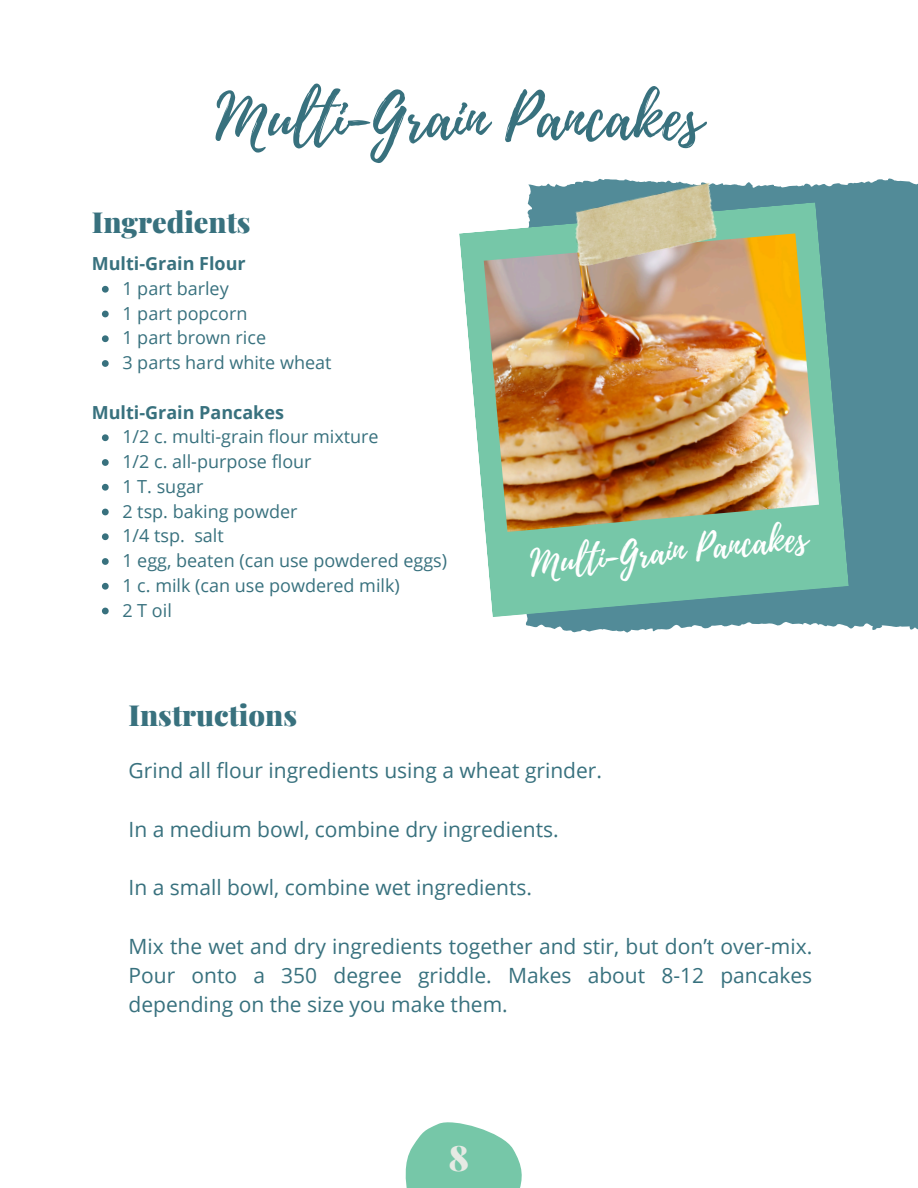
<style>
.page{position:relative;width:918px;height:1188px;background:#fff}
.page>*{position:absolute;margin:0;border:0;box-sizing:border-box;transform-origin:0 0}
.t1{font:63px "Playlist Script";color:#38717e}
.t2{font:36px "Playlist Script";color:#fff}
.t3{font:900 35.1px "Playfair Display";color:#e6eae4}
.t4{font:900 29.1px "Playfair Display";color:#38717e}
.t5{font:21px/29.2px "Open Sans";color:#38717e;text-align:justify}
.t6{font:18px "Open Sans";color:#38717e}
.t7{font:700 18px "Open Sans";color:#38717e}
</style>
<div class="page">
<svg style="left:526px;top:178px;width:392px;height:455px;background:#6296a1"></svg>
<svg style="left:459px;top:202px;width:390px;height:415px;background:#82c1b1"></svg>
<img style="left:484px;top:233px;width:335px;height:299px">
<img style="left:566px;top:178px;width:157px;height:92px">
<svg style="left:405px;top:1122px;width:117px;height:66px"></svg>
<svg style="left:102px;top:286px;width:7px;height:7px"></svg>
<svg style="left:102px;top:311px;width:7px;height:6px"></svg>
<svg style="left:102px;top:335px;width:7px;height:7px"></svg>
<svg style="left:102px;top:360px;width:7px;height:7px"></svg>
<svg style="left:102px;top:434px;width:7px;height:7px"></svg>
<svg style="left:102px;top:459px;width:7px;height:7px"></svg>
<svg style="left:102px;top:484px;width:7px;height:7px"></svg>
<svg style="left:102px;top:509px;width:7px;height:6px"></svg>
<svg style="left:102px;top:533px;width:7px;height:7px"></svg>
<svg style="left:102px;top:558px;width:7px;height:7px"></svg>
<svg style="left:102px;top:583px;width:7px;height:7px"></svg>
<svg style="left:102px;top:608px;width:7px;height:6px"></svg>
<h4 class="t1" style="left:216px;top:73px;width:488px">Multi-Grain Pancakes</h4>
<h4 class="t4" style="left:92px;top:202px;width:160px">Ingredients</h4>
<p class="t7" style="left:92px;top:251px;width:155px">Multi-Grain Flour</p>
<h5 class="t6" style="left:122px;top:276px;width:108px">1 part barley</h5>
<p class="t6" style="left:122px;top:300px;width:127px">1 part popcorn</p>
<p class="t6" style="left:122px;top:325px;width:145px">1 part brown rice</p>
<p class="t6" style="left:122px;top:350px;width:211px">3 parts hard white wheat</p>
<p class="t7" style="left:92px;top:399px;width:194px">Multi-Grain Pancakes</p>
<p class="t6" style="left:122px;top:424px;width:258px">1/2 c. multi-grain flour mixture</p>
<p class="t6" style="left:122px;top:449px;width:191px">1/2 c. all-purpose flour</p>
<p class="t6" style="left:122px;top:474px;width:83px">1 T. sugar</p>
<p class="t6" style="left:122px;top:498px;width:177px">2 tsp. baking powder</p>
<p class="t6" style="left:122px;top:523px;width:103px">1/4 tsp. salt</p>
<p class="t6" style="left:122px;top:548px;width:326px">1 egg, beaten (can use powdered eggs)</p>
<h2 class="t6" style="left:122px;top:573px;width:279px">1 c. milk (can use powdered milk)</h2>
<h3 class="t6" style="left:122px;top:597px;width:51px">2 T oil</h3>
<p class="t4" style="left:129px;top:694px;width:170px">Instructions</p>
<h4 class="t2" style="left:528px;top:540px;width:280px;rotate:-6deg">Multi-Grain Pancakes</h4>
<h3 class="t5" style="left:129px;top:755px;width:475px">Grind all flour ingredients using a wheat grinder.</h3>
<h5 class="t5" style="left:129px;top:814px;width:432px">In a medium bowl, combine dry ingredients.</h5>
<p class="t5" style="left:129px;top:872px;width:405px">In a small bowl, combine wet ingredients.</p>
<p class="t5" style="left:129px;top:931px;width:685px">Mix the wet and dry ingredients together and stir, but don’t over-mix.<br>Pour onto a 350 degree griddle. Makes about 8-12 pancakes depending on the size you make them.</p>
<p class="t3" style="left:449px;top:1133px;width:22px">8</p>
</div>
